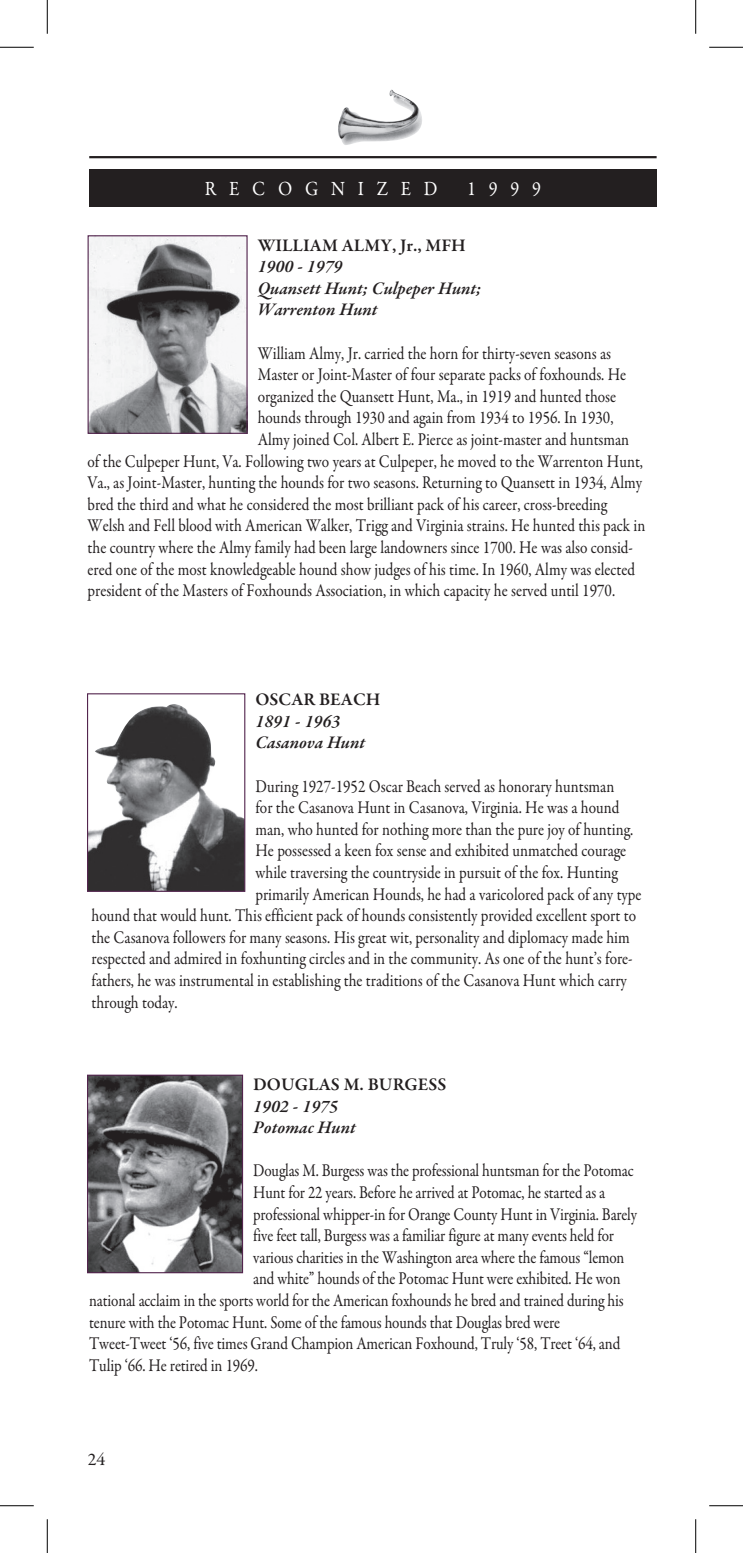
<style>
.page{position:relative;width:743px;height:1553px;background:#fff}
.page>*{position:absolute;margin:0;border:0;box-sizing:border-box;transform-origin:0 0}
.t1{font:20.25px "Garamond Premr Pro";letter-spacing:.7em;color:#fff;scale:.9 1}
.t2{font:18px "Garamond Premr Pro";color:#231f20;scale:.85 1}
.t3{font:18px "Garamond Premr Pro";color:#231f20;scale:.84 1}
.t4{font:italic 600 18px/21.6px "Garamond Premr Pro";color:#231f20}
.t5{font:600 18px "Garamond Premr Pro";color:#231f20}
.t6{font:18px "Garamond Premr Pro";color:#231f20}
</style>
<div class="page">
<hr style="left:89px;top:156px;width:567px;height:2px;background:#231f20">
<img style="left:338px;top:89px;width:84px;height:56px">
<div style="left:89px;top:169px;width:567px;height:37px;background:#231f20"></div>
<img style="left:90px;top:237px;width:155px;height:195px">
<div style="left:88px;top:235px;width:159px;height:199px;border:1px solid #53254e"></div>
<img style="left:89px;top:704px;width:154px;height:186px">
<div style="left:87px;top:693px;width:158px;height:199px;border:1px solid #53254e"></div>
<img style="left:89px;top:1076px;width:152px;height:195px">
<div style="left:87px;top:1074px;width:156px;height:199px;border:1px solid #53254e"></div>
<hr style="left:0;top:47px;width:34px;height:1px;background:#000">
<hr style="left:709px;top:47px;width:33px;height:1px;background:#000">
<hr style="left:0;top:1505px;width:34px;height:1px;background:#000">
<hr style="left:709px;top:1505px;width:33px;height:1px;background:#000">
<hr style="left:47px;top:0;width:1px;height:34px;background:#000">
<hr style="left:47px;top:1519px;width:1px;height:33px;background:#000">
<hr style="left:695px;top:0;width:1px;height:34px;background:#000">
<hr style="left:695px;top:1519px;width:1px;height:33px;background:#000">
<p class="t1" style="left:143px;top:176px;width:259px">HUNTSMEN’S</p>
<p class="t1" style="left:404px;top:176px;width:106px">ROOM</p>
<p class="t1" style="left:205px;top:176px;width:260px">RECOGNIZED</p>
<p class="t1" style="left:467px;top:176px;width:83px">1999</p>
<p class="t5" style="left:258px;top:234px;width:210px">WILLIAM ALMY, Jr., MFH</p>
<p class="t4" style="left:258px;top:257px;width:225px">1900 - 1979<br>Quansett Hunt; Culpeper Hunt;<br>Warrenton Hunt</p>
<p class="t2" style="left:258px;top:342px;width:417px">William Almy, Jr. carried the horn for thirty-seven seasons as</p>
<p class="t2" style="left:258px;top:364px;width:435px">Master or Joint-Master of four separate packs of foxhounds. He</p>
<p class="t2" style="left:258px;top:385px;width:423px">organized the Quansett Hunt, Ma., in 1919 and hunted those</p>
<p class="t2" style="left:258px;top:407px;width:420px">hounds through 1930 and again from 1934 to 1956. In 1930,</p>
<p class="t2" style="left:258px;top:428px;width:438px">Almy joined Col. Albert E. Pierce as joint-master and huntsman</p>
<p class="t2" style="left:88px;top:450px;width:655px">of the Culpeper Hunt, Va. Following two years at Culpeper, he moved to the Warrenton Hunt,</p>
<p class="t2" style="left:88px;top:472px;width:653px">Va., as Joint-Master, hunting the hounds for two seasons. Returning to Quansett in 1934, Almy</p>
<p class="t2" style="left:88px;top:493px;width:612px">bred the third and what he considered the most brilliant pack of his career, cross-breeding</p>
<p class="t2" style="left:88px;top:515px;width:657px">Welsh and Fell blood with American Walker, Trigg and Virginia strains. He hunted this pack in</p>
<p class="t2" style="left:88px;top:536px;width:643px">the country where the Almy family had been large landowners since 1700. He was also consid-</p>
<p class="t2" style="left:88px;top:558px;width:645px">ered one of the most knowledgeable hound show judges of his time. In 1960, Almy was elected</p>
<p class="t2" style="left:88px;top:580px;width:622px">president of the Masters of Foxhounds Association, in which capacity he served until 1970.</p>
<p class="t5" style="left:255px;top:688px;width:126px">OSCAR BEACH</p>
<p class="t4" style="left:255px;top:711px;width:111px">1891 - 1963<br>Casanova Hunt</p>
<p class="t2" style="left:255px;top:775px;width:423px">During 1927-1952 Oscar Beach served as honorary huntsman</p>
<p class="t2" style="left:255px;top:796px;width:429px">for the Casanova Hunt in Casanova, Virginia. He was a hound</p>
<p class="t2" style="left:255px;top:818px;width:446px">man, who hunted for nothing more than the pure joy of hunting.</p>
<p class="t2" style="left:255px;top:840px;width:437px">He possessed a keen fox sense and exhibited unmatched courage</p>
<p class="t2" style="left:255px;top:861px;width:428px">while traversing the countryside in pursuit of the fox. Hunting</p>
<p class="t2" style="left:255px;top:883px;width:455px">primarily American Hounds, he had a varicolored pack of any type</p>
<p class="t2" style="left:91px;top:904px;width:642px">hound that would hunt. This efficient pack of hounds consistently provided excellent sport to</p>
<p class="t2" style="left:91px;top:926px;width:634px">the Casanova followers for many seasons. His great wit, personality and diplomacy made him</p>
<p class="t2" style="left:91px;top:948px;width:638px">respected and admired in foxhunting circles and in the community. As one of the hunt’s fore-</p>
<p class="t2" style="left:91px;top:969px;width:631px">fathers, he was instrumental in establishing the traditions of the Casanova Hunt which carry</p>
<p class="t2" style="left:91px;top:991px;width:103px">through today.</p>
<p class="t5" style="left:253px;top:1073px;width:194px">DOUGLAS M. BURGESS</p>
<p class="t4" style="left:253px;top:1096px;width:104px">1902 - 1975<br>Potomac Hunt</p>
<p class="t3" style="left:253px;top:1160px;width:454px">Douglas M. Burgess was the professional huntsman for the Potomac</p>
<p class="t3" style="left:253px;top:1181px;width:420px">Hunt for 22 years. Before he arrived at Potomac, he started as a</p>
<p class="t3" style="left:253px;top:1203px;width:458px">professional whipper-in for Orange County Hunt in Virginia. Barely</p>
<p class="t3" style="left:253px;top:1224px;width:431px">five feet tall, Burgess was a familiar figure at many events held for</p>
<p class="t3" style="left:253px;top:1246px;width:443px">various charities in the Washington area where the famous “lemon</p>
<p class="t3" style="left:253px;top:1268px;width:439px">and white” hounds of the Potomac Hunt were exhibited. He won</p>
<p class="t3" style="left:89px;top:1289px;width:637px">national acclaim in the sports world for the American foxhounds he bred and trained during his</p>
<p class="t3" style="left:89px;top:1311px;width:562px">tenure with the Potomac Hunt. Some of the famous hounds that Douglas bred were</p>
<p class="t2" style="left:89px;top:1332px;width:626px">Tweet-Tweet ‘56, five times Grand Champion American Foxhound, Truly ‘58, Treet ‘64, and</p>
<p class="t2" style="left:89px;top:1354px;width:200px">Tulip ‘66. He retired in 1969.</p>
<p class="t6" style="left:88px;top:1448px;width:19px">24</p>
</div>
